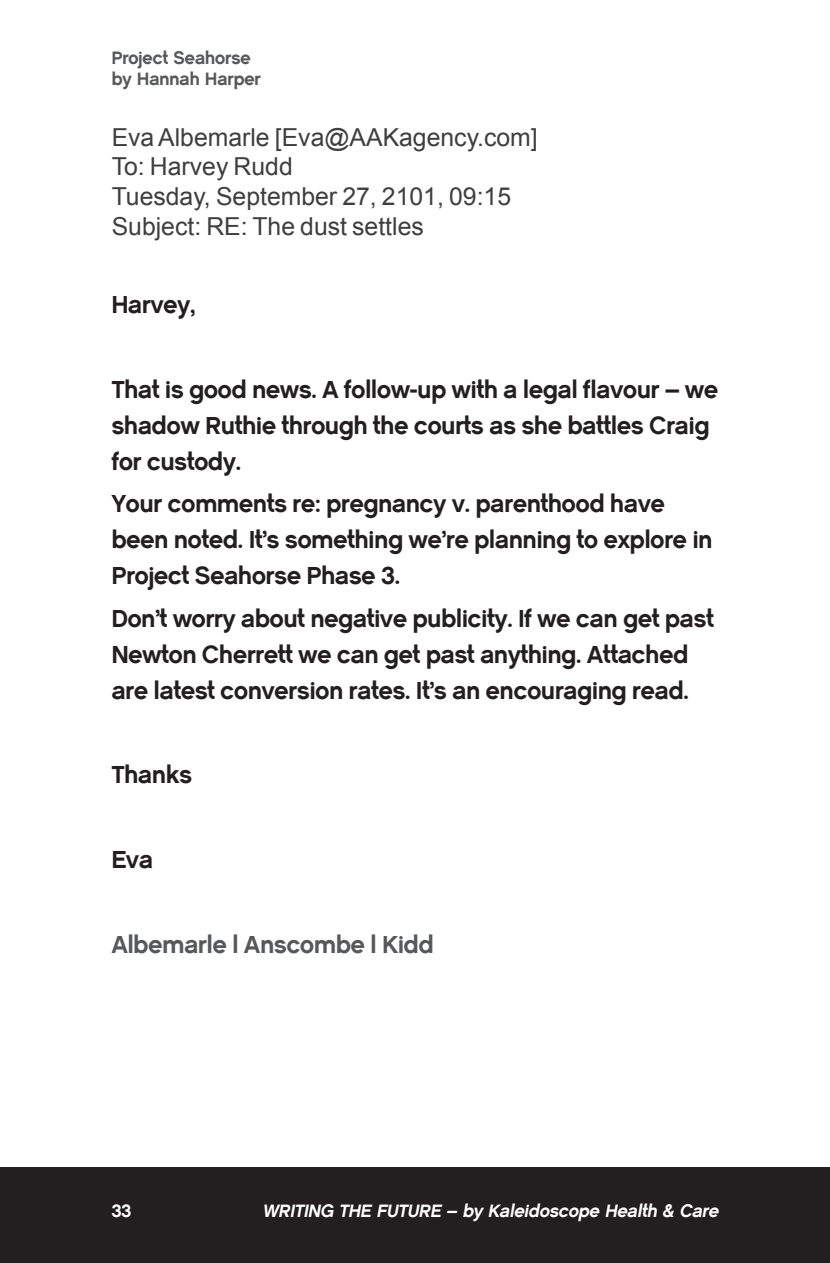
<style>
.page{position:relative;width:830px;height:1263px;background:#fff}
.page>*{position:absolute;margin:0;border:0;box-sizing:border-box;transform-origin:0 0}
.P_no_indent{font:500 24.75px/36px "CM Sans Serif";color:#231f20}
.P_no_indent_email{font:24.75px "Arial";color:#3e3e3f}
.P_no_indent-2{font:500 24.75px "CM Sans Serif";color:#57585a}
.t1{font:italic 500 18px "CM Sans Serif";color:#fff}
.t2{font:500 18px/20.2px "CM Sans Serif";color:#57585a}
.t3{font:500 18px "CM Sans Serif";color:#fff}
</style>
<div class="page">
<div style="left:0;top:1167px;width:829px;height:96px;background:#231f20"></div>
<p class="t2" style="left:112px;top:48px;width:150px">Project Seahorse by Hannah Harper</p>
<p class="P_no_indent_email" style="left:112px;top:121px;width:427px">Eva Albemarle [Eva@AAKagency.com]</p>
<p class="P_no_indent_email" style="left:112px;top:150px;width:182px">To: Harvey Rudd</p>
<p class="P_no_indent_email" style="left:112px;top:180px;width:400px">Tuesday, September 27, 2101, 09:15</p>
<p class="P_no_indent_email" style="left:112px;top:210px;width:313px">Subject: RE: The dust settles</p>
<p class="P_no_indent" style="left:112px;top:286px;width:85px">Harvey,</p>
<p class="P_no_indent" style="left:112px;top:371px;width:607px">That is good news. A follow-up with a legal flavour – we shadow Ruthie through the courts as she battles Craig for custody.</p>
<p class="P_no_indent" style="left:112px;top:485px;width:602px">Your comments re: pregnancy v. parenthood have been noted. It’s something we’re planning to explore in<br>Project Seahorse Phase 3.</p>
<p class="P_no_indent" style="left:112px;top:600px;width:603px">Don’t worry about negative publicity. If we can get past<br>Newton Cherrett we can get past anything. Attached are latest conversion rates. It’s an encouraging read.</p>
<p class="P_no_indent" style="left:112px;top:757px;width:82px">Thanks</p>
<p class="P_no_indent" style="left:112px;top:841px;width:43px">Eva</p>
<p class="P_no_indent-2" style="left:112px;top:929px;width:323px">Albemarle | Anscombe | Kidd</p>
<p class="t3" style="left:112px;top:1200px;width:21px">33</p>
<p class="t1" style="left:262px;top:1200px;width:461px">WRITING THE FUTURE – by Kaleidoscope Health &amp; Care</p>
</div>
